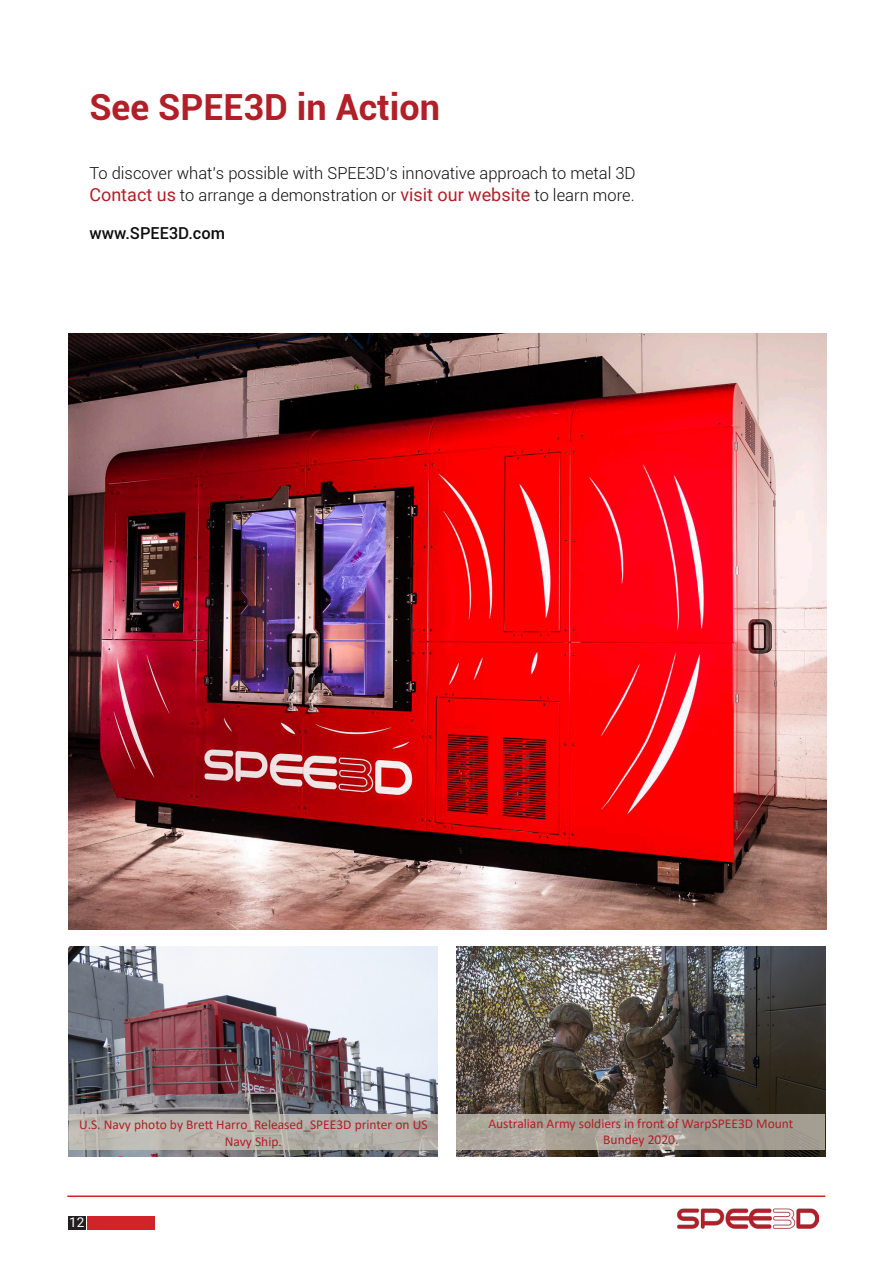
<style>
.page{position:relative;width:893px;height:1263px;background:#fff}
.page>*{position:absolute;margin:0;border:0;box-sizing:border-box;transform-origin:0 0}
.Roboto24_medium{font:700 36px "Roboto";color:#b11f28}
.body_text{font:300 16.5px/22.5px "Roboto";color:#0d0d0d}
.body_text-2{font:500 16.5px "Roboto";color:#0d0d0d}
.t1{font:13.5px/16.5px "Calibri";color:#b11f28;text-align:center}
.t2{font:13.5px "Roboto";color:#fff}
.s1{font-weight:400;font-size:18px;color:#b11f28}
</style>
<div class="page">
<img style="left:678px;top:1208px;width:140px;height:20px">
<hr style="left:67px;top:1195px;width:758px;height:2px;background:#d1232a">
<div style="left:87px;top:1216px;width:68px;height:14px;background:#d1232a"></div>
<div style="left:68px;top:1216px;width:18px;height:14px;background:#231f20"></div>
<img style="left:69px;top:947px;width:369px;height:210px">
<img style="left:456px;top:947px;width:369px;height:210px">
<svg style="left:69px;top:1114px;width:369px;height:35px;background:#b7b3ac"></svg>
<svg style="left:456px;top:1114px;width:369px;height:35px;background:#a8a297"></svg>
<img style="left:69px;top:334px;width:758px;height:595px">
<p class="Roboto24_medium" style="left:89px;top:82px;width:352px">See SPEE3D in Action</p>
<p class="body_text" style="left:89px;top:161px;width:548px">To discover what’s possible with SPEE3D’s innovative approach to metal 3D<br><span class="s1">Contact us</span> to arrange a demonstration or <span class="s1">visit our website</span> to learn more.</p>
<p class="body_text-2" style="left:89px;top:221px;width:137px">www.SPEE3D.com</p>
<p class="t1" style="left:79px;top:1116px;width:350px">U.S. Navy photo by Brett Harro_Released_SPEE3D printer on US<br>Navy Ship.</p>
<p class="t1" style="left:488px;top:1115px;width:307px">Australian Army soldiers in front of WarpSPEE3D Mount<br>Bundey 2020.</p>
<p class="t2" style="left:69px;top:1213px;width:17px">12</p>
</div>
